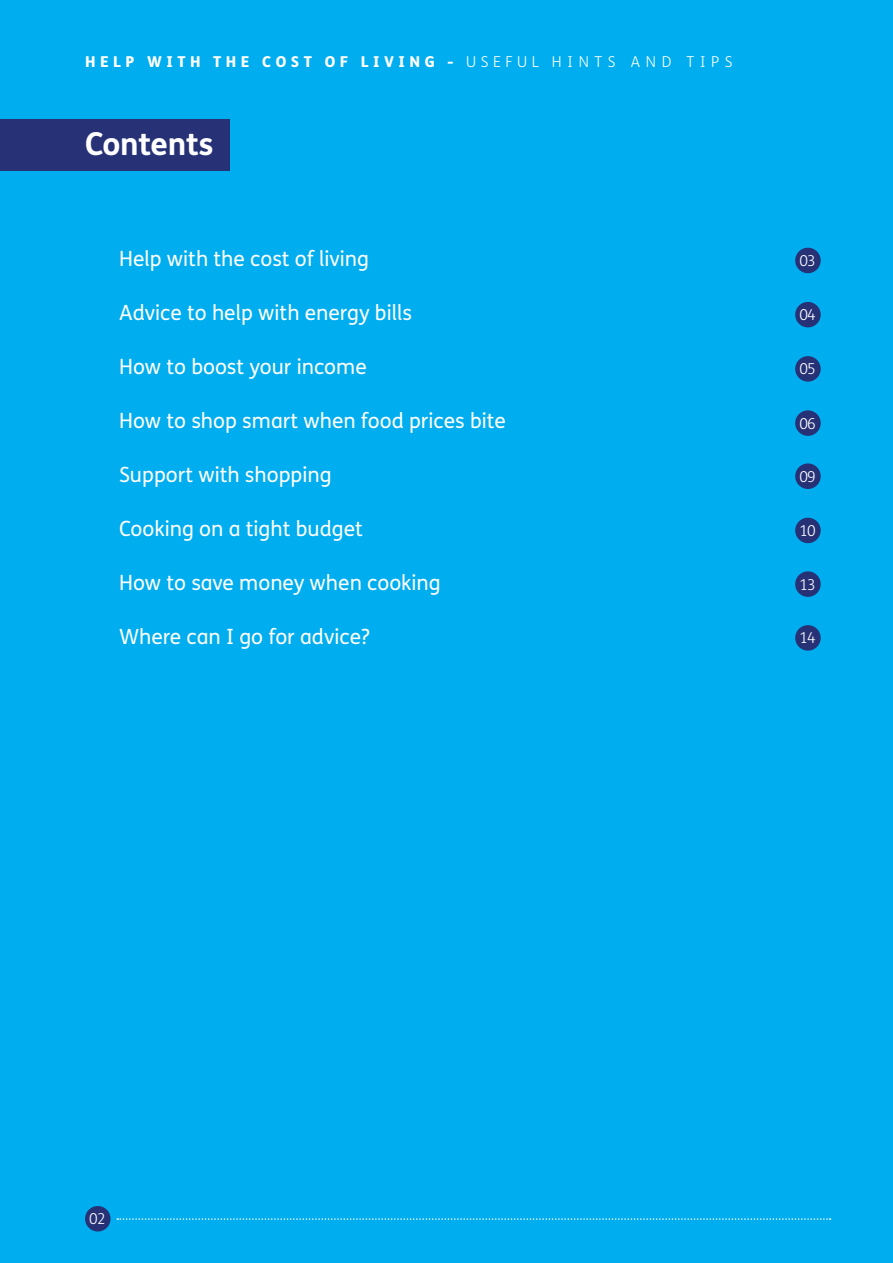
<style>
.page{position:relative;width:893px;height:1263px;background:#00aeef}
.page>*{position:absolute;margin:0;border:0;box-sizing:border-box;transform-origin:0 0}
.t1{font:700 31.5px "FS Me";letter-spacing:-.01em;color:#fff}
.t2{font:21px "FS Me";color:#fff}
.t3{font:800 15px "FS Me";letter-spacing:.3em;color:#fff}
.t4{font:300 15px "FS Me";letter-spacing:-.05em;color:#fff}
.s1{font-weight:300}
</style>
<div class="page">
<div style="left:0;top:119px;width:230px;height:51px;background:#273276"></div>
<div style="left:85px;top:1206px;width:26px;height:25px;background:#273276;border-radius:50%"></div>
<svg style="left:117px;top:1218px;width:713px;height:2px"></svg>
<div style="left:795px;top:248px;width:26px;height:25px;background:#273276;border-radius:50%"></div>
<div style="left:795px;top:302px;width:26px;height:25px;background:#273276;border-radius:50%"></div>
<div style="left:795px;top:356px;width:26px;height:26px;background:#273276;border-radius:50%"></div>
<div style="left:795px;top:410px;width:26px;height:26px;background:#273276;border-radius:50%"></div>
<div style="left:795px;top:463px;width:26px;height:26px;background:#273276;border-radius:50%"></div>
<div style="left:795px;top:518px;width:26px;height:25px;background:#273276;border-radius:50%"></div>
<div style="left:795px;top:571px;width:26px;height:26px;background:#273276;border-radius:50%"></div>
<div style="left:795px;top:625px;width:26px;height:26px;background:#273276;border-radius:50%"></div>
<p class="t3" style="left:85px;top:50px;width:649px">HELP WITH THE COST OF LIVING - <span class="s1">USEFUL HINTS AND TIPS</span></p>
<p class="t1" style="left:85px;top:119px;width:130px">Contents</p>
<p class="t2" style="left:119px;top:244px;width:252px">Help with the cost of living</p>
<p class="t2" style="left:119px;top:298px;width:295px">Advice to help with energy bills</p>
<p class="t2" style="left:119px;top:352px;width:249px">How to boost your income</p>
<p class="t2" style="left:119px;top:406px;width:388px">How to shop smart when food prices bite</p>
<p class="t2" style="left:119px;top:460px;width:214px">Support with shopping</p>
<p class="t2" style="left:119px;top:514px;width:245px">Cooking on a tight budget</p>
<p class="t2" style="left:119px;top:568px;width:323px">How to save money when cooking</p>
<p class="t2" style="left:119px;top:622px;width:252px">Where can I go for advice?</p>
<p class="t4" style="left:799px;top:250px;width:18px">03</p>
<p class="t4" style="left:799px;top:305px;width:18px">04</p>
<p class="t4" style="left:799px;top:359px;width:18px">05</p>
<p class="t4" style="left:799px;top:413px;width:18px">06</p>
<p class="t4" style="left:799px;top:466px;width:18px">09</p>
<p class="t4" style="left:799px;top:520px;width:18px">10</p>
<p class="t4" style="left:799px;top:574px;width:18px">13</p>
<p class="t4" style="left:799px;top:628px;width:18px">14</p>
<p class="t4" style="left:89px;top:1209px;width:18px">02</p>
</div>
